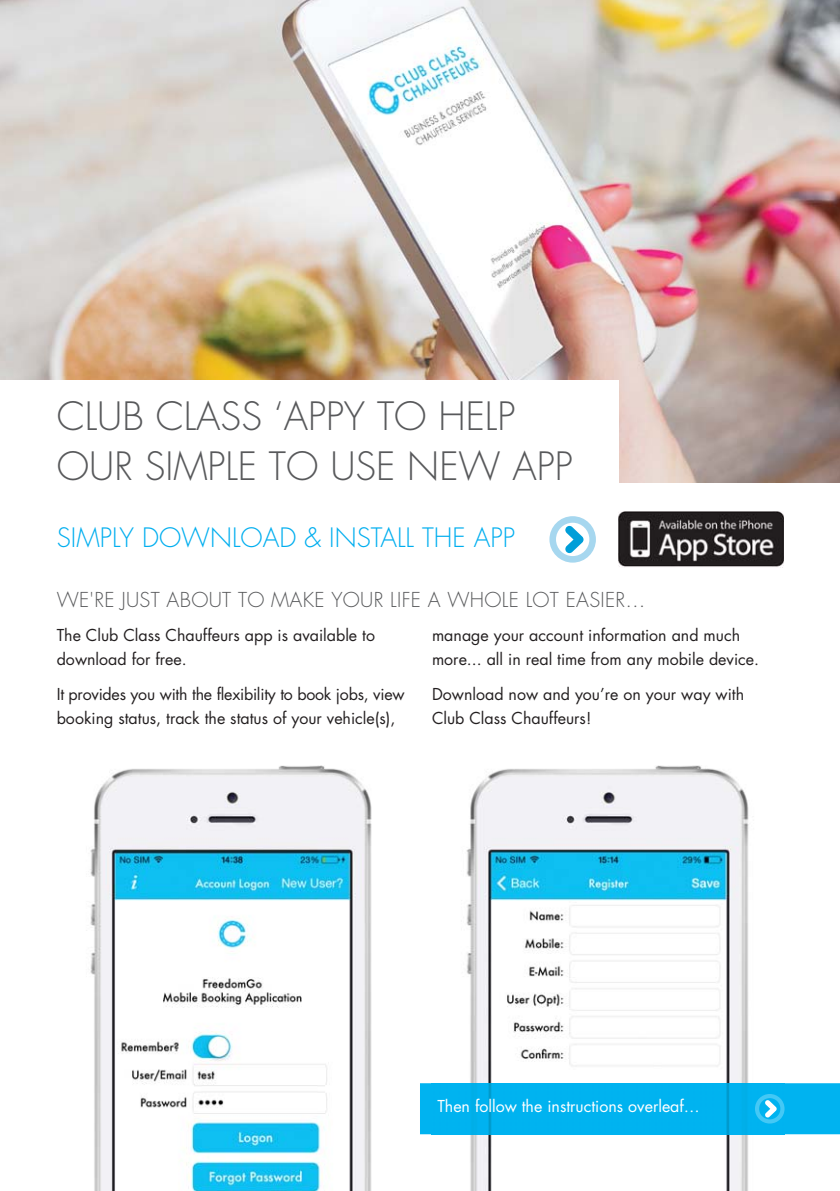
<style>
.page{position:relative;width:840px;height:1191px;background:#fff}
.page>*{position:absolute;margin:0;border:0;box-sizing:border-box;transform-origin:0 0}
.t1{font:300 38px/50.2px "Futura";color:#58595b}
.t2{font:300 26px "Futura";color:#00aeef}
.t3{font:300 20px "Futura";letter-spacing:.015em;color:#58595b}
.t4{font:16px/24px "Futura";color:#231f20}
.t5{font:16px "Futura";color:#fff}
</style>
<div class="page">
<img style="left:0;top:0;width:839px;height:482px">
<div style="left:0;top:380px;width:618px;height:108px;background:#fff"></div>
<img style="left:90px;top:765px;width:282px;height:426px">
<img style="left:431px;top:765px;width:353px;height:426px">
<img style="left:618px;top:511px;width:164px;height:56px">
<div style="left:420px;top:1083px;width:419px;height:51px;background:#00b3f0"></div>
<svg style="left:549px;top:516px;width:46px;height:46px"></svg>
<h1 class="t1" style="left:57px;top:394px;width:517px">CLUB CLASS ‘APPY TO HELP<br>OUR SIMPLE TO USE NEW APP</h1>
<h2 class="t2" style="left:57px;top:525px;width:459px">SIMPLY DOWNLOAD &amp; INSTALL THE APP</h2>
<p class="t3" style="left:57px;top:590px;width:590px">WE'RE JUST ABOUT TO MAKE YOUR LIFE A WHOLE LOT EASIER…</p>
<p class="t4" style="left:57px;top:624px;width:319px">The Club Class Chauffeurs app is available to download for free.</p>
<p class="t4" style="left:57px;top:683px;width:349px">It provides you with the flexibility to book jobs, view booking status, track the status of your vehicle(s),</p>
<p class="t4" style="left:432px;top:624px;width:328px">manage your account information and much more... all in real time from any mobile device.</p>
<p class="t4" style="left:432px;top:683px;width:313px">Download now and you’re on your way with<br>Club Class Chauffeurs!</p>
<p class="t5" style="left:437px;top:1099px;width:264px">Then follow the instructions overleaf…</p>
</div>
